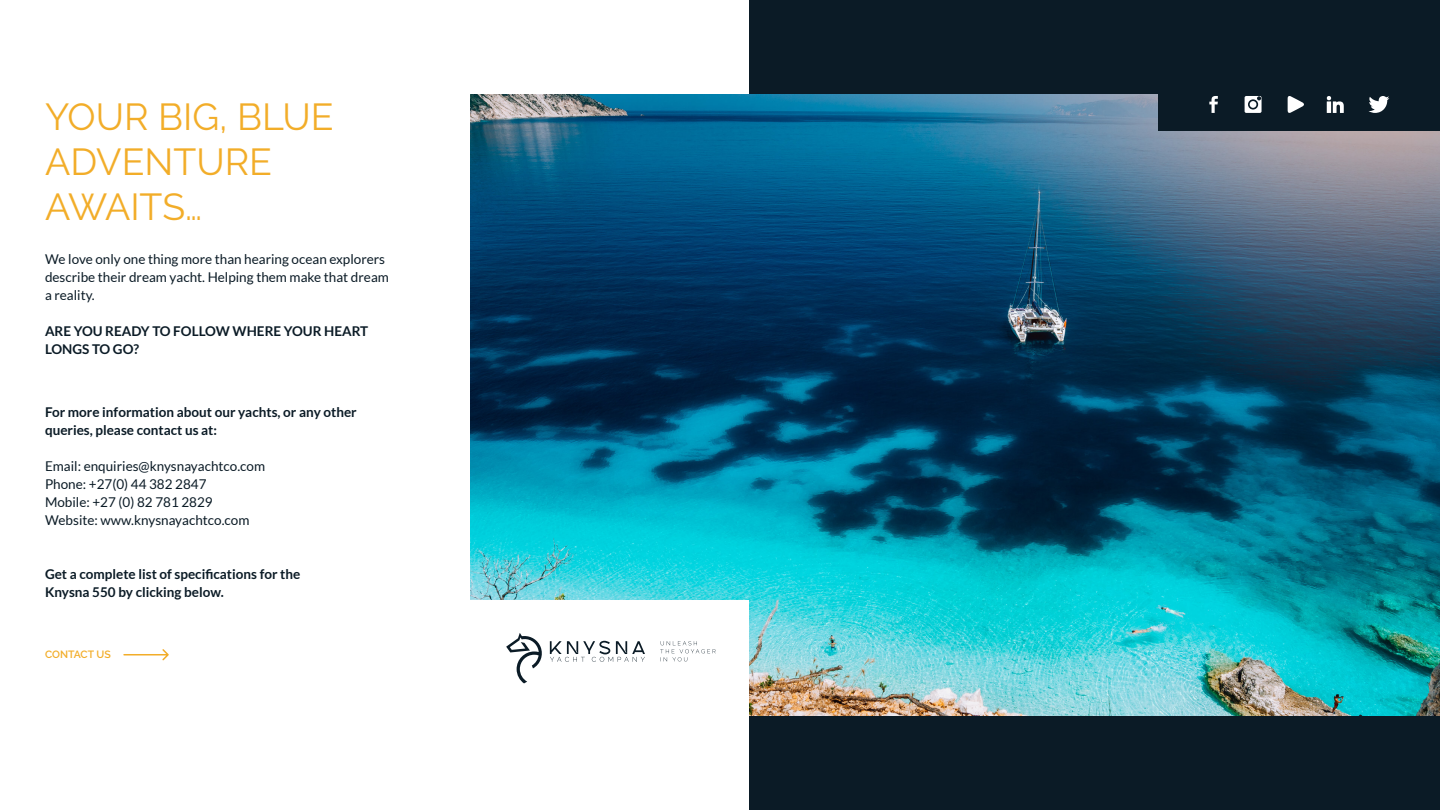
<style>
.page{position:relative;width:1440px;height:810px;background:#fff}
.page>*{position:absolute;margin:0;border:0;box-sizing:border-box;transform-origin:0 0}
.t1{font:37.5px/45px "Raleway";color:#f2ad29}
.t2{font:13.5px/18px "Lato";color:#0b1b26}
.t3{font:700 13.5px/18px "Lato";color:#0b1b26}
.t4{font:600 10.5px "Raleway";letter-spacing:-.005em;color:#f2ad29}
</style>
<div class="page">
<div style="left:749px;top:0;width:691px;height:810px;background:#0b1b26"></div>
<img style="left:470px;top:94px;width:970px;height:622px">
<div style="left:1159px;top:86px;width:281px;height:44px;background:#0b1b26"></div>
<div style="left:358px;top:601px;width:391px;height:128px;background:#fff"></div>
<svg style="left:660px;top:641px;width:56px;height:20px"></svg>
<svg style="left:550px;top:641px;width:95px;height:21px"></svg>
<svg style="left:506px;top:633px;width:36px;height:50px"></svg>
<svg style="left:123px;top:649px;width:46px;height:11px"></svg>
<svg style="left:1209px;top:96px;width:9px;height:17px"></svg>
<svg style="left:1245px;top:96px;width:17px;height:17px"></svg>
<svg style="left:1288px;top:96px;width:16px;height:17px"></svg>
<svg style="left:1327px;top:96px;width:17px;height:17px"></svg>
<svg style="left:1369px;top:96px;width:20px;height:17px"></svg>
<h1 class="t1" style="left:45px;top:94px;width:290px">YOUR BIG, BLUE<br>ADVENTURE<br>AWAITS…</h1>
<p class="t2" style="left:45px;top:250px;width:345px">We love only one thing more than hearing ocean explorers describe their dream yacht. Helping them make that dream a reality.</p>
<p class="t3" style="left:45px;top:322px;width:325px">ARE YOU READY TO FOLLOW WHERE YOUR HEART<br>LONGS TO GO?</p>
<p class="t3" style="left:45px;top:403px;width:313px">For more information about our yachts, or any other queries, please contact us at:</p>
<p class="t2" style="left:45px;top:457px;width:222px">Email: enquiries@knysnayachtco.com<br>Phone: +27(0) 44 382 2847<br>Mobile: +27 (0) 82 781 2829<br>Website: www.knysnayachtco.com</p>
<p class="t3" style="left:45px;top:565px;width:257px">Get a complete list of specifications for the<br>Knysna 550 by clicking below.</p>
<p class="t4" style="left:45px;top:648px;width:67px">CONTACT US</p>
</div>
